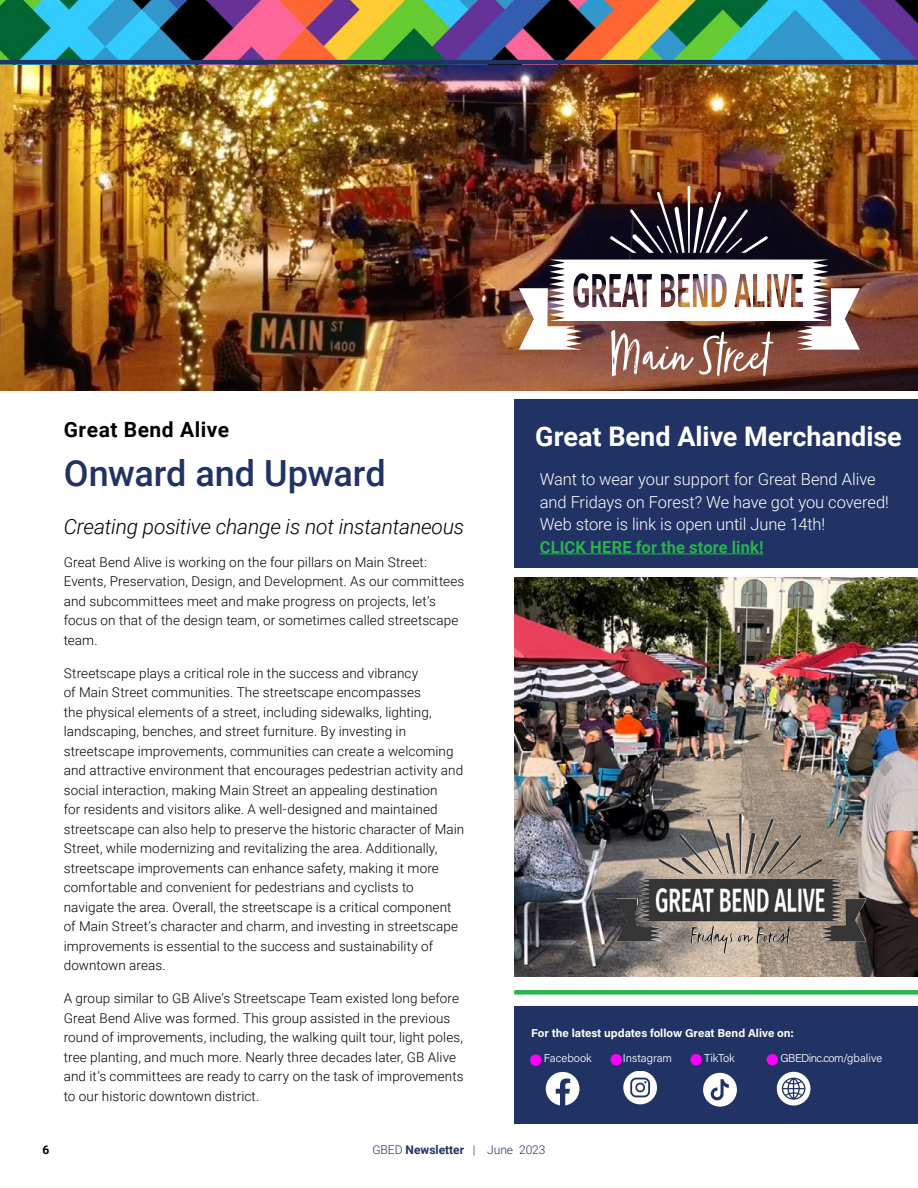
<style>
.page{position:relative;width:918px;height:1188px;background:#fff}
.page>*{position:absolute;margin:0;border:0;box-sizing:border-box;transform-origin:0 0}
.t1{font:500 36px "Roboto";letter-spacing:-.005em;color:#213264}
.t2{font:700 27px "Roboto";color:#fff}
.t3{font:italic 300 21px "Roboto";letter-spacing:-.01em;color:#000}
.t4{font:700 21px "Roboto";letter-spacing:.025em;color:#000}
.t5{font:300 16.5px/22.5px "Roboto";letter-spacing:-.005em;color:#fff}
.t6{font:700 16.5px "Roboto";letter-spacing:.005em;color:#29b34b}
.t7{font:300 13.5px/19.5px "Roboto";letter-spacing:.005em;color:#000}
.t8{font:300 12px "Roboto";color:#213264}
.t9{font:700 12px "Roboto";color:#000}
.t10{font:700 11.4px "Acumin Pro";color:#fff}
.t11{font:300 11.4px "Acumin Pro";color:#fff}
.t12{font:300 11.4px "Acumin Pro";letter-spacing:-.045em;color:#fff}
.s1{font-weight:700}
</style>
<div class="page">
<img style="left:514px;top:577px;width:404px;height:399px">
<div style="left:514px;top:1006px;width:404px;height:118px;background:#203364"></div>
<img style="left:0;top:64px;width:918px;height:326px">
<svg style="left:610px;top:186px;width:158px;height:67px;background:#453235"></svg>
<img style="left:519px;top:260px;width:341px;height:117px">
<div style="left:514px;top:990px;width:404px;height:5px;background:#29b34b"></div>
<div style="left:514px;top:399px;width:404px;height:168px;background:#203364"></div>
<svg style="left:546px;top:1072px;width:34px;height:33px"></svg>
<svg style="left:703px;top:1073px;width:34px;height:34px"></svg>
<svg style="left:623px;top:1071px;width:34px;height:33px"></svg>
<svg style="left:777px;top:1072px;width:34px;height:34px"></svg>
<div style="left:611px;top:1054px;width:11px;height:11px;background:#f0f;border-radius:50%"></div>
<div style="left:767px;top:1054px;width:11px;height:11px;background:#f0f;border-radius:50%"></div>
<div style="left:690px;top:1054px;width:12px;height:11px;background:#f0f;border-radius:50%"></div>
<div style="left:530px;top:1054px;width:12px;height:12px;background:#f0f;border-radius:50%"></div>
<img style="left:0;top:0;width:918px;height:60px">
<img style="left:639px;top:813px;width:205px;height:108px">
<hr style="left:540px;top:554px;width:223px;height:1px;background:#29b34b">
<hr style="left:0;top:60px;width:918px;height:4px;background:#213264">
<h3 class="t4" style="left:64px;top:415px;width:167px">Great Bend Alive</h3>
<h1 class="t1" style="left:64px;top:448px;width:324px">Onward and Upward</h1>
<h3 class="t3" style="left:64px;top:512px;width:402px">Creating positive change is not instantaneous</h3>
<p class="t7" style="left:64px;top:552px;width:402px">Great Bend Alive is working on the four pillars on Main Street:<br>Events, Preservation, Design, and Development. As our committees and subcommittees meet and make progress on projects, let’s focus on that of the design team, or sometimes called streetscape team.</p>
<p class="t7" style="left:64px;top:663px;width:402px">Streetscape plays a critical role in the success and vibrancy<br>of Main Street communities. The streetscape encompasses<br>the physical elements of a street, including sidewalks, lighting, landscaping, benches, and street furniture. By investing in streetscape improvements, communities can create a welcoming and attractive environment that encourages pedestrian activity and social interaction, making Main Street an appealing destination<br>for residents and visitors alike. A well-designed and maintained streetscape can also help to preserve the historic character of Main Street, while modernizing and revitalizing the area. Additionally, streetscape improvements can enhance safety, making it more comfortable and convenient for pedestrians and cyclists to navigate the area. Overall, the streetscape is a critical component of Main Street’s character and charm, and investing in streetscape improvements is essential to the success and sustainability of downtown areas.</p>
<p class="t7" style="left:64px;top:988px;width:401px">A group similar to GB Alive’s Streetscape Team existed long before Great Bend Alive was formed. This group assisted in the previous round of improvements, including, the walking quilt tour, light poles, tree planting, and much more. Nearly three decades later, GB Alive and it’s committees are ready to carry on the task of improvements to our historic downtown district.</p>
<h2 class="t2" style="left:535px;top:417px;width:368px">Great Bend Alive Merchandise</h2>
<p class="t5" style="left:540px;top:467px;width:351px">Want to wear your support for Great Bend Alive and Fridays on Forest? We have got you covered!<br>Web store is link is open until June 14th!</p>
<p class="t6" style="left:540px;top:535px;width:225px">CLICK HERE for the store link!</p>
<p class="t10" style="left:531px;top:1025px;width:264px">For the latest updates follow Great Bend Alive on:</p>
<p class="t11" style="left:544px;top:1051px;width:50px">Facebook</p>
<p class="t11" style="left:623px;top:1051px;width:51px">Instagram</p>
<p class="t11" style="left:704px;top:1051px;width:32px">TikTok</p>
<p class="t12" style="left:781px;top:1051px;width:103px">GBEDinc.com/gbalive</p>
<p class="t9" style="left:43px;top:1141px;width:8px">6</p>
<p class="t8" style="left:372px;top:1141px;width:175px">GBED <span class="s1">Newsletter</span> | June 2023</p>
</div>
